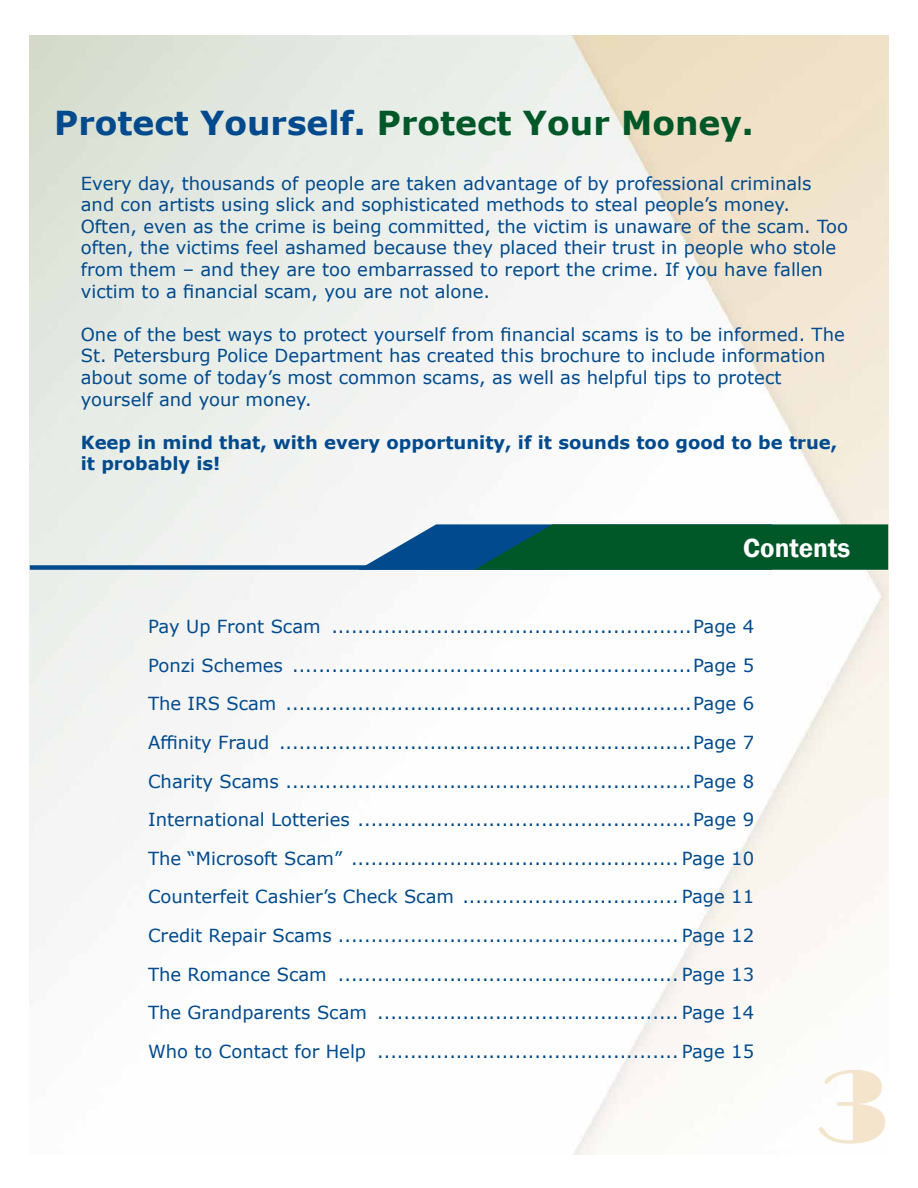
<style>
.page{position:relative;width:918px;height:1188px;background:#fff}
.page>*{position:absolute;margin:0;border:0;box-sizing:border-box;transform-origin:0 0}
.t1{font:99px "Broadway BT";color:#f4e4cb}
.t2{font:700 33px "Verdana";color:#005728}
.Section_title{font:600 27px "Franklin Gothic";color:#fff}
.Table_of_contents{font:18px "Verdana";color:#004a8d}
.Body{font:18px/21.6px "Verdana";color:#004a8d}
.Body-2{font:700 18px/21.6px "Verdana";color:#004a8d}
.s1{color:#004a8d}
</style>
<div class="page">
<div style="left:30px;top:565px;width:514px;height:5px;background:#004a8d"></div>
<svg style="left:358px;top:524px;width:530px;height:46px;background:#14614f"></svg>
<p class="t2" style="left:54px;top:100px;width:701px"><span class="s1">Protect Yourself.</span> Protect Your Money.</p>
<p class="Body" style="left:81px;top:172px;width:769px">Every day, thousands of people are taken advantage of by professional criminals and con artists using slick and sophisticated methods to steal people’s money.<br>Often, even as the crime is being committed, the victim is unaware of the scam. Too often, the victims feel ashamed because they placed their trust in people who stole from them – and they are too embarrassed to report the crime. If you have fallen victim to a financial scam, you are not alone.</p>
<p class="Body" style="left:81px;top:323px;width:765px">One of the best ways to protect yourself from financial scams is to be informed. The</p>
<p class="Body" style="left:81px;top:345px;width:746px">St. Petersburg Police Department has created this brochure to include information about some of today’s most common scams, as well as helpful tips to protect yourself and your money.</p>
<p class="Body-2" style="left:81px;top:431px;width:758px">Keep in mind that, with every opportunity, if it sounds too good to be true, it probably is!</p>
<p class="Section_title" style="left:743px;top:532px;width:109px">Contents</p>
<p class="Table_of_contents" style="left:148px;top:614px;width:608px">Pay Up Front Scam .......................................................Page 4</p>
<p class="Table_of_contents" style="left:148px;top:653px;width:608px">Ponzi Schemes .............................................................Page 5</p>
<p class="Table_of_contents" style="left:148px;top:691px;width:608px">The IRS Scam ..............................................................Page 6</p>
<p class="Table_of_contents" style="left:148px;top:730px;width:608px">Affinity Fraud ...............................................................Page 7</p>
<p class="Table_of_contents" style="left:148px;top:769px;width:608px">Charity Scams ..............................................................Page 8</p>
<p class="Table_of_contents" style="left:148px;top:807px;width:608px">International Lotteries ...................................................Page 9</p>
<p class="Table_of_contents" style="left:148px;top:846px;width:608px">The “Microsoft Scam” .................................................. Page 10</p>
<p class="Table_of_contents" style="left:148px;top:884px;width:608px">Counterfeit Cashier’s Check Scam ................................. Page 11</p>
<p class="Table_of_contents" style="left:148px;top:923px;width:608px">Credit Repair Scams .................................................... Page 12</p>
<p class="Table_of_contents" style="left:148px;top:962px;width:608px">The Romance Scam .................................................... Page 13</p>
<p class="Table_of_contents" style="left:148px;top:1000px;width:608px">The Grandparents Scam .............................................. Page 14</p>
<p class="Table_of_contents" style="left:148px;top:1039px;width:608px">Who to Contact for Help .............................................. Page 15</p>
<h1 class="t1" style="left:819px;top:1046px;width:71px">3</h1>
</div>
